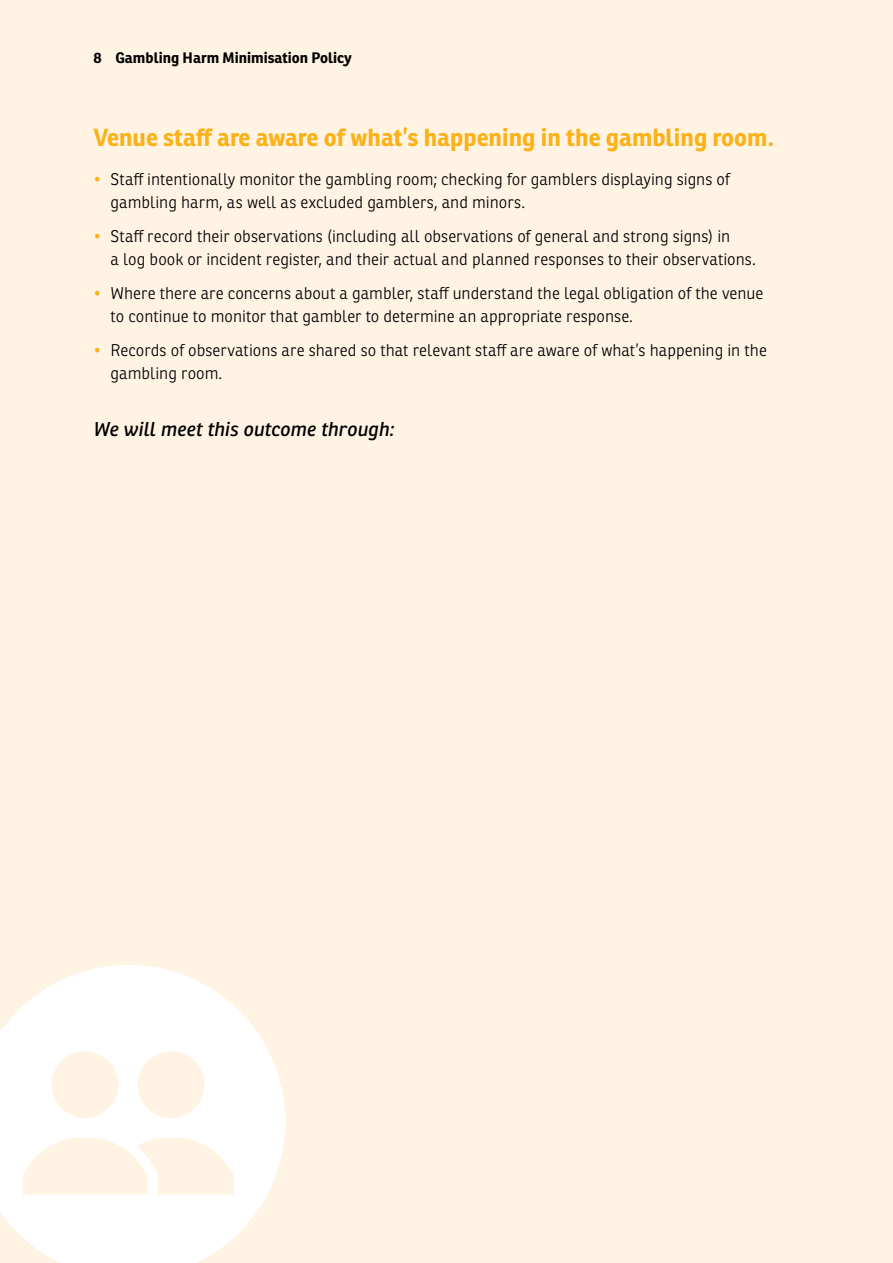
<style>
.page{position:relative;width:893px;height:1263px;background:#fff4e4}
.page>*{position:absolute;margin:0;border:0;box-sizing:border-box;transform-origin:0 0}
.t1{font:700 24px "Ronnia Basic";color:#fcb119}
.t2{font:italic 19.5px "Ronnia Basic";letter-spacing:-.005em;color:#000}
.t3{font:300 16.5px/22.5px "Ronnia Basic";color:#000}
.t4{font:700 14.85px "Ronnia Basic";color:#000}
.s1{color:#fcb119}
</style>
<div class="page">
<svg style="left:0;top:965px;width:285px;height:298px;fill:#fff"></svg>
<svg style="left:23px;top:1051px;width:211px;height:144px"></svg>
<p class="t4" style="left:94px;top:48px;width:260px">8 Gambling Harm Minimisation Policy</p>
<h1 class="t1" style="left:94px;top:122px;width:682px">Venue staff are aware of what’s happening in the gambling room.</h1>
<p class="t3" style="left:111px;top:168px;width:621px;text-indent:-17px"><span class="s1">•</span> Staff intentionally monitor the gambling room; checking for gamblers displaying signs of gambling harm, as well as excluded gamblers, and minors.</p>
<p class="t3" style="left:111px;top:225px;width:647px;text-indent:-17px"><span class="s1">•</span> Staff record their observations (including all observations of general and strong signs) in<br>a log book or incident register, and their actual and planned responses to their observations.</p>
<p class="t3" style="left:111px;top:282px;width:654px;text-indent:-17px"><span class="s1">•</span> Where there are concerns about a gambler, staff understand the legal obligation of the venue to continue to monitor that gambler to determine an appropriate response.</p>
<p class="t3" style="left:111px;top:339px;width:658px;text-indent:-17px"><span class="s1">•</span> Records of observations are shared so that relevant staff are aware of what’s happening in the gambling room.</p>
<p class="t2" style="left:94px;top:417px;width:302px">We will meet this outcome through:</p>
</div>
